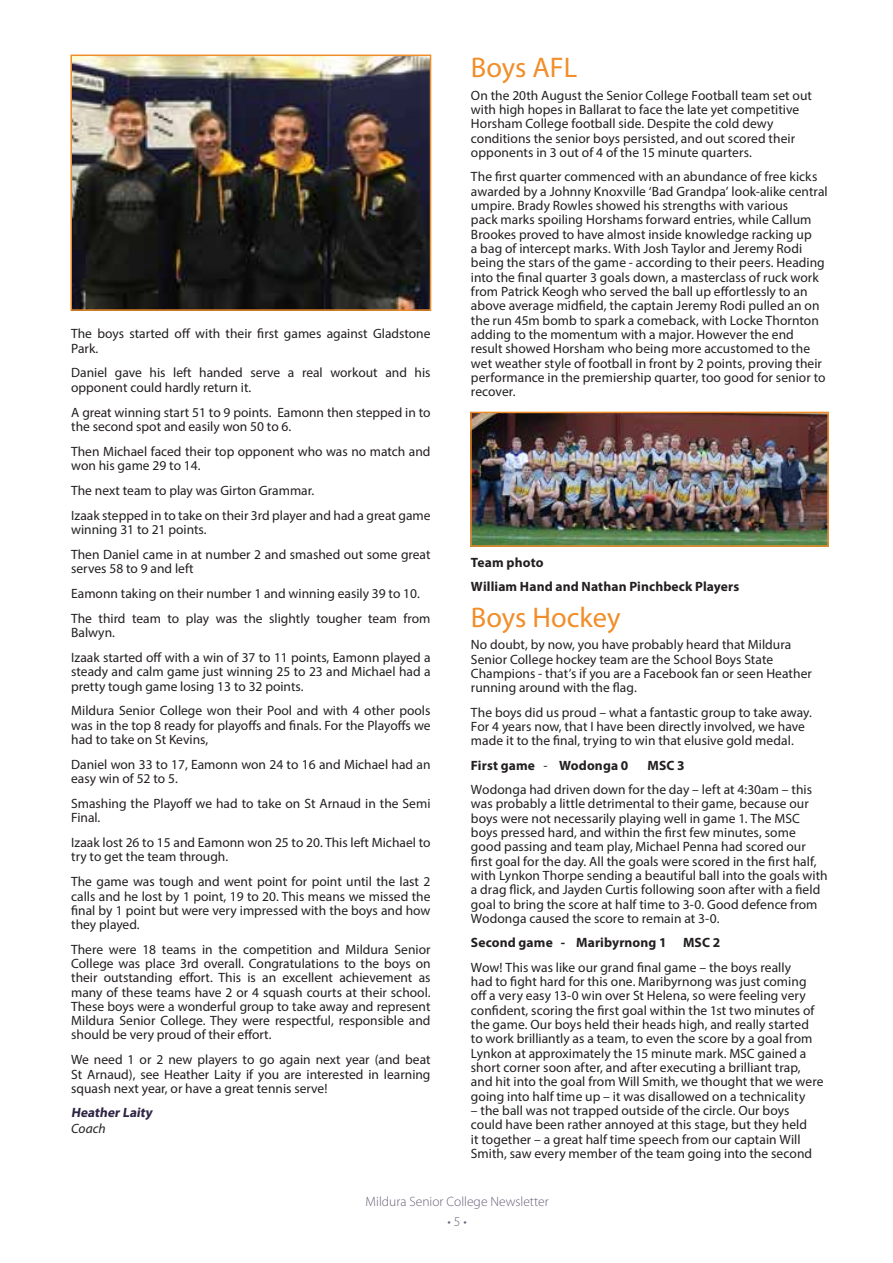
<style>
.page{position:relative;width:893px;height:1263px;background:#fff}
.page>*{position:absolute;margin:0;border:0;box-sizing:border-box;transform-origin:0 0}
.t1{font:28.5px "Myriad Pro";color:#f18e2a}
.t2{font:13.5px/14.4px "Myriad Pro";color:#231f20}
.t3{font:700 13.5px/24.3px "Myriad Pro";letter-spacing:.01em;color:#231f20}
.t4{font:300 13.5px "Myriad Pro";color:#6b6178}
.t5{font:700 13.5px "Myriad Pro";color:#2e2444}
.t6{font:italic 13.5px "Myriad Pro";color:#231f20}
.s1{font-weight:400}
</style>
<div class="page">
<img style="left:73px;top:58px;width:355px;height:250px">
<div style="left:70px;top:55px;width:361px;height:256px;border:2px solid #f18e2a"></div>
<img style="left:473px;top:415px;width:353px;height:129px">
<div style="left:470px;top:412px;width:359px;height:135px;border:2px solid #f18e2a"></div>
<p class="t2" style="left:71px;top:326px;width:361px">The boys started off with their first games against Gladstone<br>Park.</p>
<p class="t2" style="left:71px;top:366px;width:361px">Daniel gave his left handed serve a real workout and his opponent could hardly return it.</p>
<p class="t2" style="left:71px;top:405px;width:361px">A great winning start 51 to 9 points. Eamonn then stepped in to the second spot and easily won 50 to 6.</p>
<p class="t2" style="left:71px;top:444px;width:361px">Then Michael faced their top opponent who was no match and won his game 29 to 14.</p>
<p class="t2" style="left:71px;top:478px;width:361px;line-height:24.9px">The next team to play was Girton Grammar.<br>Izaak stepped in to take on their 3rd player and had a great game</p>
<p class="t2" style="left:71px;top:517px;width:361px;line-height:24.9px">winning 31 to 21 points.<br>Then Daniel came in at number 2 and smashed out some great</p>
<p class="t2" style="left:71px;top:556px;width:361px;line-height:24.9px">serves 58 to 9 and left<br>Eamonn taking on their number 1 and winning easily 39 to 10.<br>The third team to play was the slightly tougher team from</p>
<p class="t2" style="left:71px;top:620px;width:361px;line-height:24.9px">Balwyn.<br>Izaak started off with a win of 37 to 11 points, Eamonn played a</p>
<p class="t2" style="left:71px;top:664px;width:361px">steady and calm game just winning 25 to 23 and Michael had a pretty tough game losing 13 to 32 points.</p>
<p class="t2" style="left:71px;top:703px;width:361px;text-align:justify">Mildura Senior College won their Pool and with 4 other pools was in the top 8 ready for playoffs and finals. For the Playoffs we had to take on St Kevins,</p>
<p class="t2" style="left:71px;top:757px;width:361px">Daniel won 33 to 17, Eamonn won 24 to 16 and Michael had an easy win of 52 to 5.</p>
<p class="t2" style="left:71px;top:796px;width:361px">Smashing the Playoff we had to take on St Arnaud in the Semi<br>Final.</p>
<p class="t2" style="left:71px;top:835px;width:361px">Izaak lost 26 to 15 and Eamonn won 25 to 20. This left Michael to try to get the team through.</p>
<p class="t2" style="left:71px;top:874px;width:361px;text-align:justify">The game was tough and went point for point until the last 2 calls and he lost by 1 point, 19 to 20. This means we missed the final by 1 point but were very impressed with the boys and how they played.</p>
<p class="t2" style="left:71px;top:942px;width:361px;text-align:justify">There were 18 teams in the competition and Mildura Senior College was place 3rd overall. Congratulations to the boys on their outstanding effort. This is an excellent achievement as many of these teams have 2 or 4 squash courts at their school.<br>These boys were a wonderful group to take away and represent Mildura Senior College. They were respectful, responsible and should be very proud of their effort.</p>
<p class="t2" style="left:71px;top:1052px;width:361px;text-align:justify">We need 1 or 2 new players to go again next year (and beat St Arnaud), see Heather Laity if you are interested in learning squash next year, or have a great tennis serve!</p>
<p class="t5" style="left:71px;top:1103px;width:85px">Heather Laity</p>
<p class="t6" style="left:71px;top:1120px;width:36px">Coach</p>
<h1 class="t1" style="left:471px;top:50px;width:108px">Boys AFL</h1>
<p class="t2" style="left:471px;top:88px;width:343px">On the 20th August the Senior College Football team set out with high hopes in Ballarat to face the late yet competitive Horsham College football side. Despite the cold dewy conditions the senior boys persisted, and out scored their opponents in 3 out of 4 of the 15 minute quarters.</p>
<p class="t2" style="left:471px;top:169px;width:358px">The first quarter commenced with an abundance of free kicks awarded by a Johnny Knoxville ‘Bad Grandpa’ look-alike central umpire. Brady Rowles showed his strengths with various<br>pack marks spoiling Horshams forward entries, while Callum Brookes proved to have almost inside knowledge racking up<br>a bag of intercept marks. With Josh Taylor and Jeremy Rodi being the stars of the game - according to their peers. Heading into the final quarter 3 goals down, a masterclass of ruck work from Patrick Keogh who served the ball up effortlessly to an above average midfield, the captain Jeremy Rodi pulled an on the run 45m bomb to spark a comeback, with Locke Thornton adding to the momentum with a major. However the end result showed Horsham who being more accustomed to the wet weather style of football in front by 2 points, proving their performance in the premiership quarter, too good for senior to recover.</p>
<p class="t3" style="left:471px;top:549px;width:270px">Team photo<br>William Hand and Nathan Pinchbeck Players</p>
<h1 class="t1" style="left:471px;top:599px;width:151px">Boys Hockey</h1>
<p class="t2" style="left:471px;top:637px;width:342px">No doubt, by now, you have probably heard that Mildura Senior College hockey team are the School Boys State Champions - that’s if you are a Facebook fan or seen Heather running around with the flag.</p>
<p class="t2" style="left:471px;top:705px;width:342px">The boys did us proud – what a fantastic group to take away.<br>For 4 years now, that I have been directly involved, we have made it to the final, trying to win that elusive gold medal.</p>
<p class="t3" style="left:471px;top:752px;width:159px">First game <span class="s1">-</span> Wodonga 0</p>
<p class="t3" style="left:647px;top:752px;width:39px">MSC 3</p>
<p class="t2" style="left:471px;top:782px;width:358px">Wodonga had driven down for the day – left at 4:30am – this was probably a little detrimental to their game, because our boys were not necessarily playing well in game 1. The MSC boys pressed hard, and within the first few minutes, some good passing and team play, Michael Penna had scored our first goal for the day. All the goals were scored in the first half, with Lynkon Thorpe sending a beautiful ball into the goals with a drag flick, and Jayden Curtis following soon after with a field goal to bring the score at half time to 3-0. Good defence from Wodonga caused the score to remain at 3-0.</p>
<p class="t3" style="left:471px;top:930px;width:251px">Second game - Maribyrnong 1 MSC 2</p>
<p class="t2" style="left:471px;top:960px;width:354px">Wow! This was like our grand final game – the boys really<br>had to fight hard for this one. Maribyrnong was just coming off a very easy 13-0 win over St Helena, so were feeling very confident, scoring the first goal within the 1st two minutes of the game. Our boys held their heads high, and really started to work brilliantly as a team, to even the score by a goal from Lynkon at approximately the 15 minute mark. MSC gained a short corner soon after, and after executing a brilliant trap, and hit into the goal from Will Smith, we thought that we were going into half time up – it was disallowed on a technicality</p>
<p class="t2" style="left:471px;top:1103px;width:343px">– the ball was not trapped outside of the circle. Our boys could have been rather annoyed at this stage, but they held it together – a great half time speech from our captain Will Smith, saw every member of the team going into the second</p>
<p class="t4" style="left:366px;top:1193px;width:185px">Mildura Senior College Newsletter</p>
<p class="t4" style="left:447px;top:1213px;width:21px">• 5 •</p>
</div>
